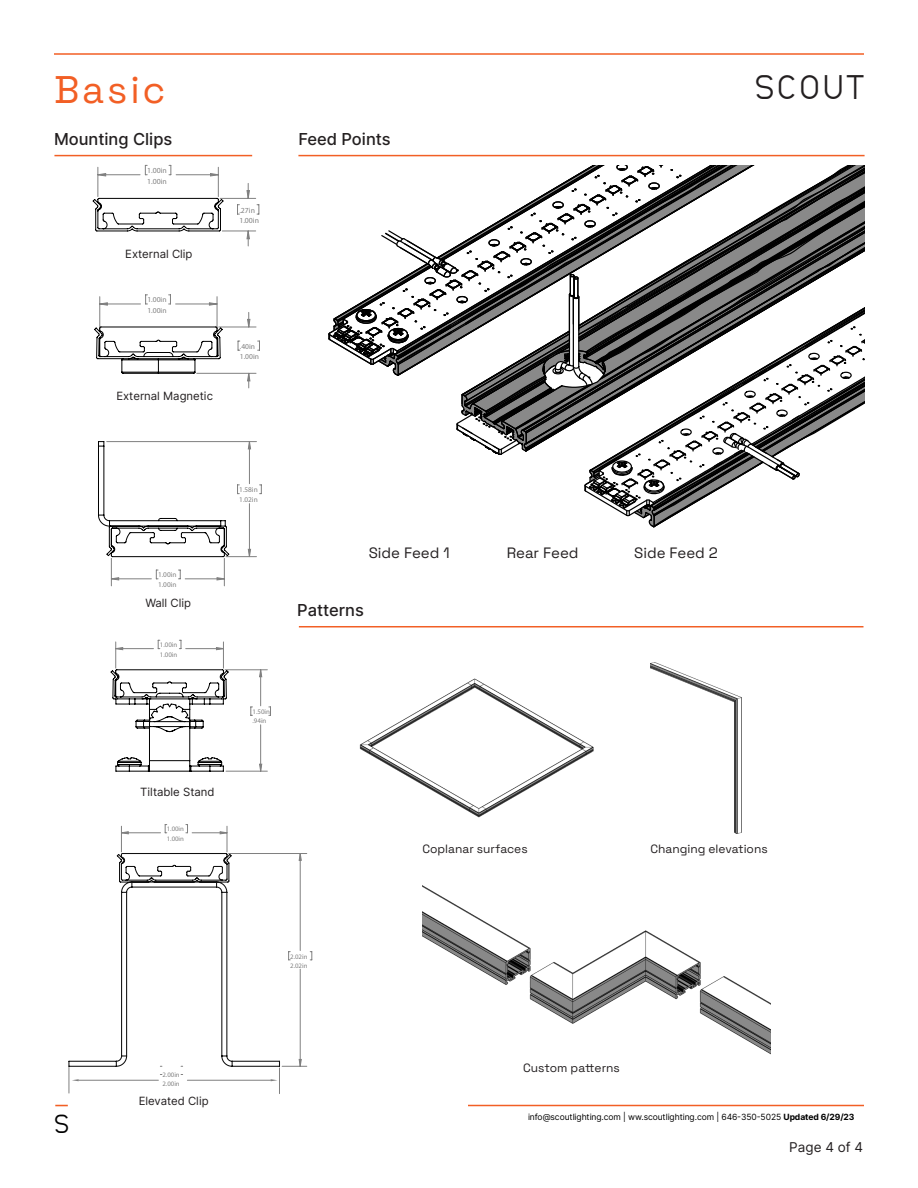
<style>
.page{position:relative;width:918px;height:1188px;background:#fff}
.page>*{position:absolute;margin:0;border:0;box-sizing:border-box;transform-origin:0 0}
.t1{font:300 38.4px "Space Grotesk";letter-spacing:.075em;color:#f25f25}
.t2{font:33.9px "Neubau Grotesk Nor";letter-spacing:.07em;color:#231f20}
.t3{font:26.1px "Neubau Grotesk Nor";color:#000}
.t4{font:500 16.5px "Inter";color:#231f20}
.t5{font:300 15px "Space Grotesk";color:#231f20}
.t6{font:13.5px "Inter";color:#231f20}
.t7{font:300 12px "Space Grotesk";color:#231f20}
.t8{font:11.4px "Inter";color:#231f20}
.t9{font:8.55px "Inter";letter-spacing:-.01em;color:#000}
.t10{font:7.8px/10.6px "Inter";color:#808080}
.t11{font:7.5px/10.4px "Inter";color:#808080}
.t12{font:7.2px/9.9px "Inter";color:#808080}
.t13{font:6.9px/9.4px "Inter";color:#808080}
.t14{font:6.75px/9.3px "Inter";color:#808080}
.s1{font-weight:700}
</style>
<div class="page">
<hr style="left:54px;top:53px;width:810px;height:2px;background:#f25f25">
<svg style="left:55px;top:1105px;width:13px;height:1px"></svg>
<hr style="left:468px;top:1105px;width:396px;height:1px;background:#f25f25">
<hr style="left:54px;top:155px;width:198px;height:1px;background:#f25f25">
<hr style="left:298px;top:155px;width:567px;height:1px;background:#f25f25">
<svg style="left:328px;top:166px;width:537px;height:362px"></svg>
<img style="left:359px;top:678px;width:235px;height:140px">
<hr style="left:299px;top:626px;width:564px;height:1px;background:#f25f25">
<img style="left:423px;top:885px;width:348px;height:170px">
<img style="left:650px;top:663px;width:92px;height:170px">
<svg style="left:260px;top:485px;width:2px;height:9px"></svg>
<hr style="left:107px;top:441px;width:149px;height:1px;background:#808080">
<hr style="left:226px;top:556px;width:30px;height:1px;background:#808080">
<svg style="left:98px;top:441px;width:153px;height:145px"></svg>
<svg style="left:269px;top:707px;width:2px;height:9px"></svg>
<hr style="left:225px;top:670px;width:42px;height:1px;background:#808080">
<hr style="left:226px;top:771px;width:41px;height:1px;background:#808080">
<svg style="left:110px;top:640px;width:152px;height:132px"></svg>
<svg style="left:258px;top:341px;width:2px;height:10px"></svg>
<hr style="left:219px;top:327px;width:37px;height:1px;background:#808080">
<hr style="left:197px;top:373px;width:59px;height:1px;background:#808080">
<svg style="left:94px;top:295px;width:156px;height:93px"></svg>
<svg style="left:257px;top:204px;width:3px;height:11px"></svg>
<hr style="left:220px;top:198px;width:36px;height:1px;background:#808080">
<hr style="left:222px;top:231px;width:34px;height:1px;background:#808080">
<svg style="left:93px;top:165px;width:157px;height:81px"></svg>
<svg style="left:69px;top:824px;width:244px;height:270px"></svg>
<h1 class="t1" style="left:54px;top:62px;width:113px">Basic</h1>
<h3 class="t4" style="left:54px;top:127px;width:120px">Mounting Clips</h3>
<h3 class="t4" style="left:298px;top:127px;width:94px">Feed Points</h3>
<p class="t10" style="left:147px;top:165px;width:21px">1.00in<br>1.00in</p>
<h3 class="t8" style="left:125px;top:245px;width:69px">External Clip</h3>
<p class="t11" style="left:147px;top:295px;width:21px">1.00in<br>1.00in</p>
<h3 class="t8" style="left:116px;top:388px;width:98px">External Magnetic</h3>
<p class="t10" style="left:239px;top:204px;width:21px">.27in<br>1.00in</p>
<p class="t11" style="left:240px;top:341px;width:21px">.40in<br>1.00in</p>
<p class="t12" style="left:239px;top:485px;width:20px">1.58in<br>1.02in</p>
<p class="t12" style="left:158px;top:570px;width:20px">1.00in<br>1.00in</p>
<h3 class="t8" style="left:145px;top:595px;width:47px">Wall Clip</h3>
<p class="t13" style="left:160px;top:640px;width:19px">1.00in<br>1.00in</p>
<h3 class="t8" style="left:140px;top:784px;width:76px">Tiltable Stand</h3>
<p class="t14" style="left:167px;top:824px;width:19px">1.00in<br>1.00in</p>
<p class="t13" style="left:252px;top:707px;width:19px">1.50in .94in</p>
<h3 class="t5" style="left:369px;top:542px;width:82px">Side Feed 1</h3>
<h3 class="t4" style="left:297px;top:598px;width:68px">Patterns</h3>
<h2 class="t2" style="left:755px;top:67px;width:111px">SCOUT</h2>
<h3 class="t5" style="left:507px;top:542px;width:73px">Rear Feed</h3>
<h3 class="t5" style="left:634px;top:542px;width:85px">Side Feed 2</h3>
<h3 class="t3" style="left:54px;top:1108px;width:17px">S</h3>
<p class="t14" style="left:163px;top:1070px;width:19px">2.00in<br>2.00in</p>
<h3 class="t8" style="left:139px;top:1093px;width:71px">Elevated Clip</h3>
<p class="t14" style="left:290px;top:951px;width:19px">2.02in<br>2.02in</p>
<h3 class="t7" style="left:422px;top:840px;width:107px">Coplanar surfaces</h3>
<h3 class="t7" style="left:650px;top:840px;width:119px">Changing elevations</h3>
<h3 class="t7" style="left:523px;top:1059px;width:98px">Custom patterns</h3>
<p class="t9" style="left:528px;top:1110px;width:328px">info@scoutlighting.com | ww.scoutlighting.com | 646-350-5025 <span class="s1">Updated 6/29/23</span></p>
<h3 class="t6" style="left:789px;top:1138px;width:75px">Page 4 of 4</h3>
</div>
